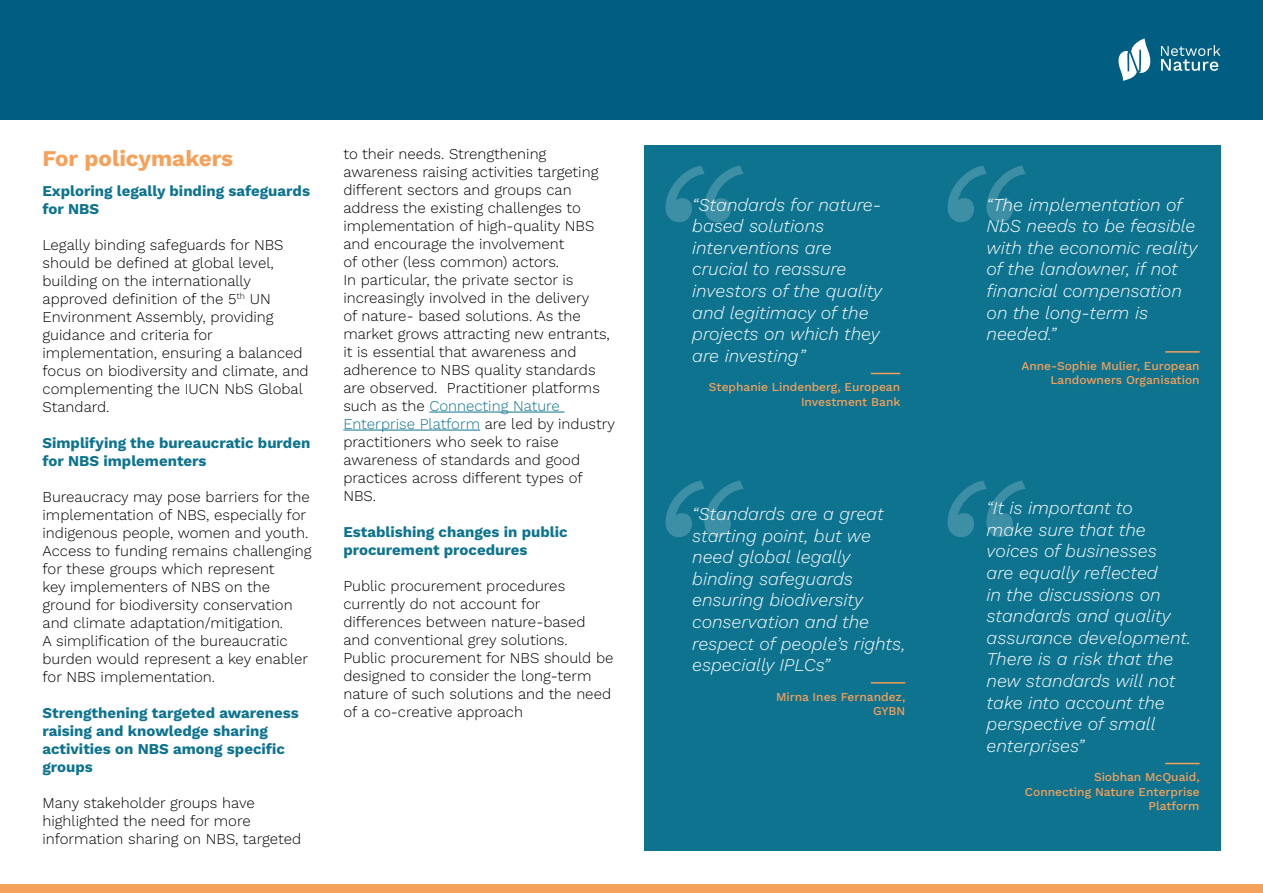
<style>
.page{position:relative;width:1263px;height:893px;background:#fff}
.page>*{position:absolute;margin:0;border:0;box-sizing:border-box;transform-origin:0 0}
.H02{font:700 22.5px "Work Sans";color:#f6a15a}
.t1{font:italic 300 18px/21.6px "Work Sans";color:#fff}
.RAW{font:300 15px/18px "Work Sans";color:#000}
.RAW-2{font:700 15px/18px "Work Sans";color:#0d738f}
.t2{font:500 12px/14.4px "Work Sans";color:#f6a15a;text-align:right}
.s1{color:#0d738f}
</style>
<div class="page">
<div style="left:0;top:0;width:1263px;height:119px;background:#005e82"></div>
<div style="left:0;top:884px;width:1263px;height:9px;background:#f6a15a"></div>
<svg style="left:1161px;top:45px;width:59px;height:26px"></svg>
<svg style="left:1118px;top:38px;width:33px;height:43px"></svg>
<hr style="left:429px;top:412px;width:136px;height:1px;background:#0d738f">
<hr style="left:343px;top:430px;width:137px;height:1px;background:#0d738f">
<div style="left:644px;top:145px;width:576px;height:705px;background:#0d738f"></div>
<svg style="left:665px;top:166px;width:78px;height:56px"></svg>
<svg style="left:665px;top:480px;width:78px;height:57px"></svg>
<svg style="left:947px;top:166px;width:78px;height:56px"></svg>
<svg style="left:947px;top:480px;width:78px;height:57px"></svg>
<svg style="left:871px;top:373px;width:29px;height:1px"></svg>
<hr style="left:1165px;top:351px;width:34px;height:2px;background:#f6a15a">
<hr style="left:871px;top:682px;width:34px;height:2px;background:#f6a15a">
<hr style="left:1165px;top:763px;width:34px;height:1px;background:#f6a15a">
<p class="H02" style="left:43px;top:141px;width:192px">For policymakers</p>
<p class="RAW-2" style="left:43px;top:181px;width:269px">Exploring legally binding safeguards for NBS</p>
<p class="RAW" style="left:43px;top:235px;width:268px">Legally binding safeguards for NBS should be defined at global level, building on the internationally approved definition of the 5<sup>th</sup> UN<br>Environment Assembly, providing guidance and criteria for implementation, ensuring a balanced focus on biodiversity and climate, and complementing the IUCN NbS Global<br>Standard.</p>
<p class="RAW-2" style="left:43px;top:433px;width:269px">Simplifying the bureaucratic burden for NBS implementers</p>
<p class="RAW" style="left:43px;top:487px;width:270px">Bureaucracy may pose barriers for the implementation of NBS, especially for indigenous people, women and youth.<br>Access to funding remains challenging for these groups which represent<br>key implementers of NBS on the ground for biodiversity conservation and climate adaptation/mitigation.<br>A simplification of the bureaucratic burden would represent a key enabler for NBS implementation.</p>
<p class="RAW-2" style="left:43px;top:703px;width:258px">Strengthening targeted awareness raising and knowledge sharing activities on NBS among specific groups</p>
<p class="RAW" style="left:43px;top:793px;width:260px">Many stakeholder groups have highlighted the need for more information sharing on NBS, targeted</p>
<p class="RAW" style="left:343px;top:144px;width:273px">to their needs. Strengthening awareness raising activities targeting different sectors and groups can address the existing challenges to implementation of high-quality NBS and encourage the involvement<br>of other (less common) actors.<br>In particular, the private sector is increasingly involved in the delivery<br>of nature- based solutions. As the market grows attracting new entrants, it is essential that awareness and adherence to NBS quality standards are observed. Practitioner platforms such as the <span class="s1">Connecting Nature Enterprise Platform</span> are led by industry practitioners who seek to raise awareness of standards and good practices across different types of NBS.</p>
<p class="RAW-2" style="left:343px;top:522px;width:226px">Establishing changes in public procurement procedures</p>
<p class="RAW" style="left:343px;top:576px;width:272px">Public procurement procedures currently do not account for differences between nature-based and conventional grey solutions.<br>Public procurement for NBS should be designed to consider the long-term nature of such solutions and the need of a co-creative approach</p>
<p class="t1" style="left:692px;top:193px;width:191px">“Standards for nature&shy;based solutions interventions are crucial to reassure investors of the quality and legitimacy of the projects on which they are investing”</p>
<p class="t2" style="left:709px;top:379px;width:193px">Stephanie Lindenberg, European<br>Investment Bank</p>
<p class="t1" style="left:692px;top:502px;width:215px">“Standards are a great starting point, but we need global legally binding safeguards ensuring biodiversity conservation and the respect of people’s rights, especially IPLCs”</p>
<p class="t2" style="left:776px;top:689px;width:131px">Mirna Ines Fernandez,<br>GYBN</p>
<p class="t1" style="left:986px;top:193px;width:212px">“The implementation of<br>NbS needs to be feasible with the economic reality of the landowner, if not financial compensation on the long-term is needed.”</p>
<p class="t2" style="left:1021px;top:358px;width:180px">Anne-Sophie Mulier, European<br>Landowners Organisation</p>
<p class="t1" style="left:986px;top:496px;width:206px">“It is important to<br>make sure that the voices of businesses<br>are equally reflected<br>in the discussions on standards and quality assurance development.<br>There is a risk that the new standards will not take into account the perspective of small enterprises”</p>
<p class="t2" style="left:1025px;top:769px;width:176px">Siobhan McQuaid,<br>Connecting Nature Enterprise<br>Platform</p>
</div>
